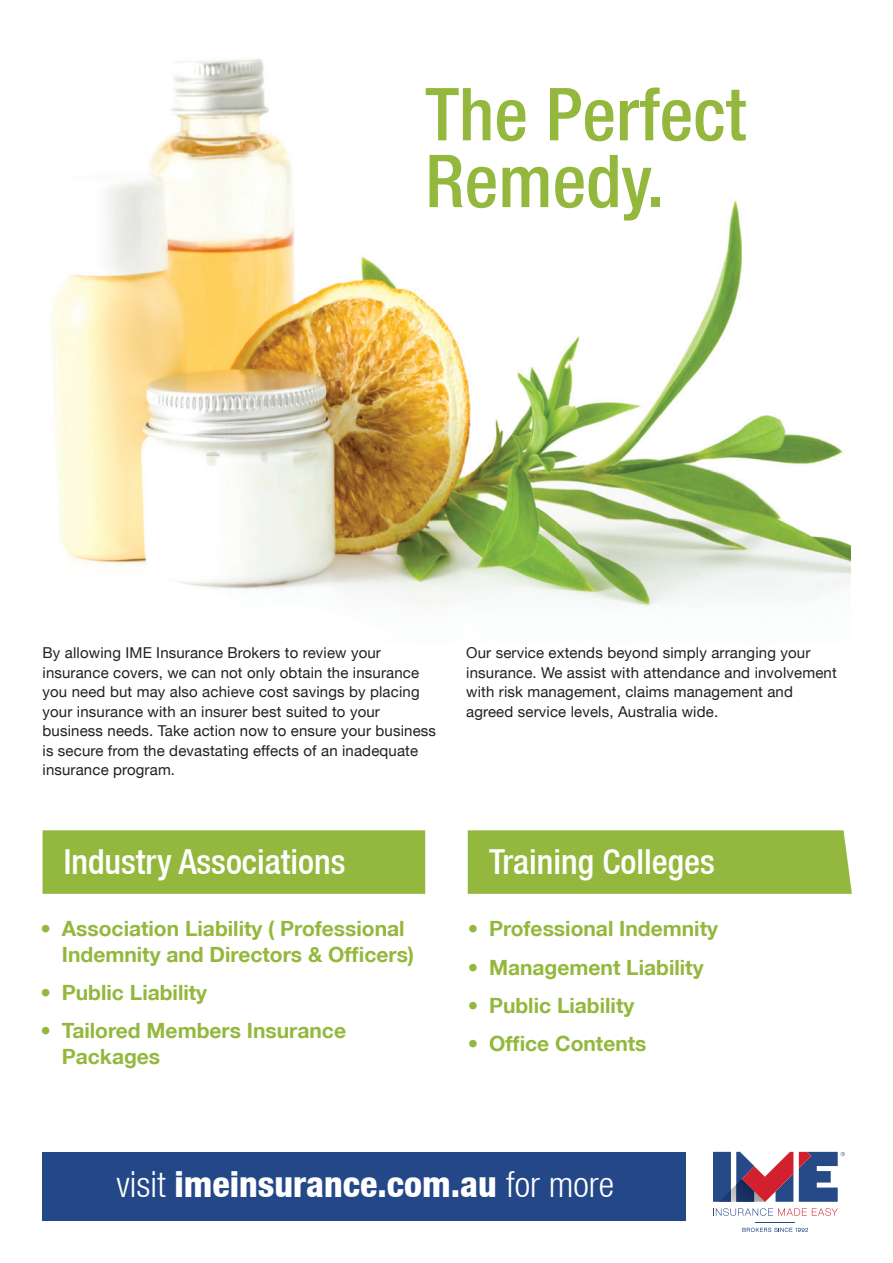
<style>
.page{position:relative;width:893px;height:1263px;background:#fff}
.page>*{position:absolute;margin:0;border:0;box-sizing:border-box;transform-origin:0 0}
.t1{font:500 condensed 73.05px/66.9px "Helvetica Neue LT";color:#93b83d}
.t2{font:800 condensed 36px "Helvetica Neue LT";color:#fff}
.t3{font:500 condensed 34.5px "Helvetica Neue LT";color:#fff}
.t4{font:700 21px/25.5px "Helvetica Neue LT";color:#93b83d}
.t5{font:15px/19.5px "Helvetica Neue LT";letter-spacing:.01em;color:#231f20}
.s1{font-weight:300}
</style>
<div class="page">
<svg style="left:713px;top:1152px;width:80px;height:50px"></svg>
<svg style="left:713px;top:1208px;width:125px;height:8px"></svg>
<hr style="left:756px;top:1222px;width:39px;height:1px;background:#264987">
<svg style="left:742px;top:1228px;width:66px;height:4px"></svg>
<svg style="left:799px;top:1152px;width:46px;height:50px"></svg>
<img style="left:50px;top:59px;width:800px;height:547px">
<svg style="left:43px;top:830px;width:809px;height:64px;background:#9abc49"></svg>
<div style="left:43px;top:1152px;width:643px;height:68px;background:#244787"></div>
<h1 class="t1" style="left:425px;top:80px;width:322px">The Perfect<br>Remedy.</h1>
<p class="t5" style="left:43px;top:643px;width:395px">By allowing IME Insurance Brokers to review your insurance covers, we can not only obtain the insurance you need but may also achieve cost savings by placing your insurance with an insurer best suited to your business needs. Take action now to ensure your business is secure from the devastating effects of an inadequate insurance program.</p>
<p class="t5" style="left:466px;top:643px;width:372px">Our service extends beyond simply arranging your insurance. We assist with attendance and involvement with risk management, claims management and agreed service levels, Australia wide.</p>
<h3 class="t3" style="left:64px;top:841px;width:283px">Industry Associations</h3>
<h3 class="t3" style="left:489px;top:841px;width:227px">Training Colleges</h3>
<h3 class="t4" style="left:62px;top:916px;width:354px;text-indent:-21px">• Association Liability ( Professional<br>Indemnity and Directors &amp; Officers)</h3>
<h3 class="t4" style="left:41px;top:979px;width:168px">• Public Liability</h3>
<h3 class="t4" style="left:62px;top:1018px;width:286px;text-indent:-21px">• Tailored Members Insurance<br>Packages</h3>
<h3 class="t4" style="left:468px;top:916px;width:252px">• Professional Indemnity</h3>
<h3 class="t4" style="left:468px;top:954px;width:237px">• Management Liability</h3>
<h3 class="t4" style="left:468px;top:992px;width:168px">• Public Liability</h3>
<h3 class="t4" style="left:468px;top:1030px;width:180px">• Office Contents</h3>
<h2 class="t2" style="left:93px;top:1162px;width:499px"><span class="s1">vis t</span> meinsurance.com.au <span class="s1">for more</span></h2>
<h2 class="t2" style="left:117px;top:1162px;width:499px"><span class="s1">visit</span> imeinsurance.com.au <span class="s1">for more</span></h2>
</div>
